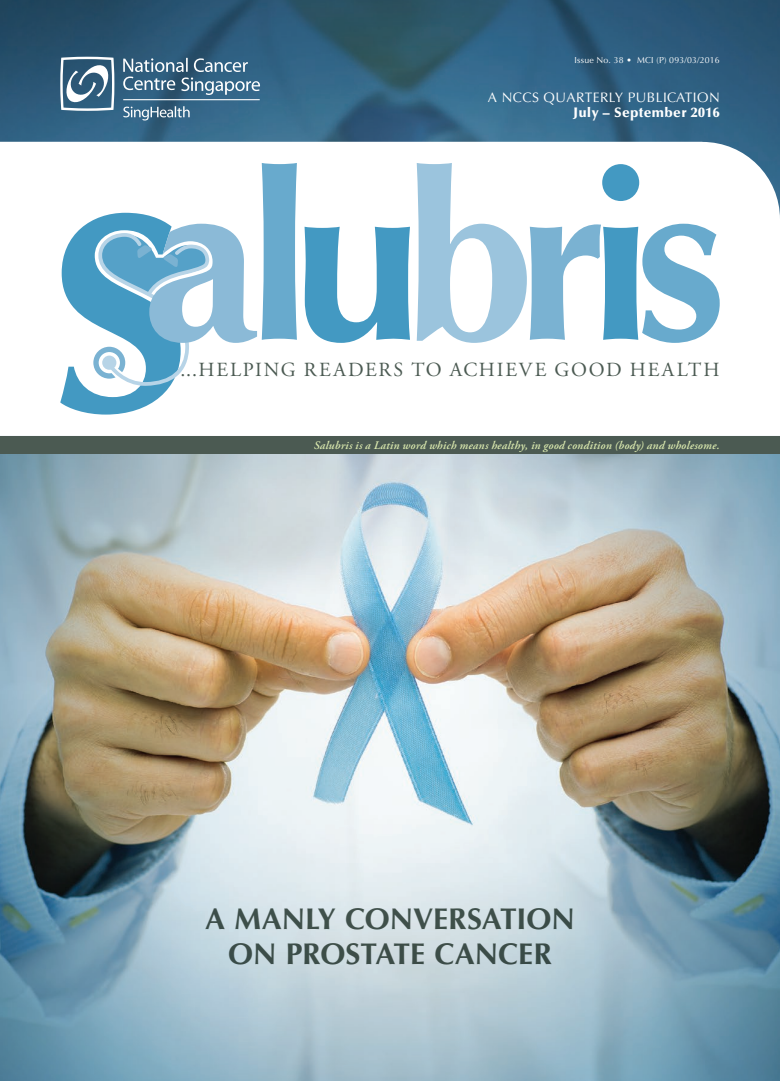
<style>
.page{position:relative;width:780px;height:1081px;background:#fff}
.page>*{position:absolute;margin:0;border:0;box-sizing:border-box;transform-origin:0 0}
.t1{font:700 30px/35px "Optima LT Std";color:#4b5a52;text-align:center}
.t2{font:20px "Adobe Garamond Pro";letter-spacing:.09em;color:#4b5a52}
.t3{font:13.75px/15px "Optima LT Std";letter-spacing:.03em;color:#fff;text-align:right}
.t4{font:italic 600 11.5px "Adobe Garamond Pro";letter-spacing:.02em;color:#d9e8ae}
.t5{font:8.75px "Optima LT Std";letter-spacing:.02em;color:#fff}
.s1{font-weight:900}
</style>
<div class="page">
<img style="left:0;top:0;width:780px;height:1081px">
<svg style="left:0;top:142px;width:780px;height:294px"></svg>
<div style="left:0;top:436px;width:780px;height:18px;background:#4b5a52"></div>
<svg style="left:304px;top:227px;width:106px;height:116px"></svg>
<svg style="left:416px;top:163px;width:303px;height:180px"></svg>
<svg style="left:60px;top:163px;width:237px;height:251px"></svg>
<svg style="left:60px;top:57px;width:200px;height:63px;background:#577d97"></svg>
<p class="t5" style="left:574px;top:55px;width:147px">Issue No. 38 • MCI (P) 093/03/2016</p>
<p class="t3" style="left:488px;top:90px;width:233px">A NCCS QUARTERLY PUBLICATION<br><span class="s1">July – September 2016</span></p>
<p class="t2" style="left:180px;top:358px;width:540px">...HELPING READERS TO ACHIEVE GOOD HEALTH</p>
<p class="t4" style="left:313px;top:439px;width:407px">Salubris is a Latin word which means healthy, in good condition (body) and wholesome.</p>
<h1 class="t1" style="left:205px;top:902px;width:371px">A MANLY CONVERSATION<br>ON PROSTATE CANCER</h1>
</div>
